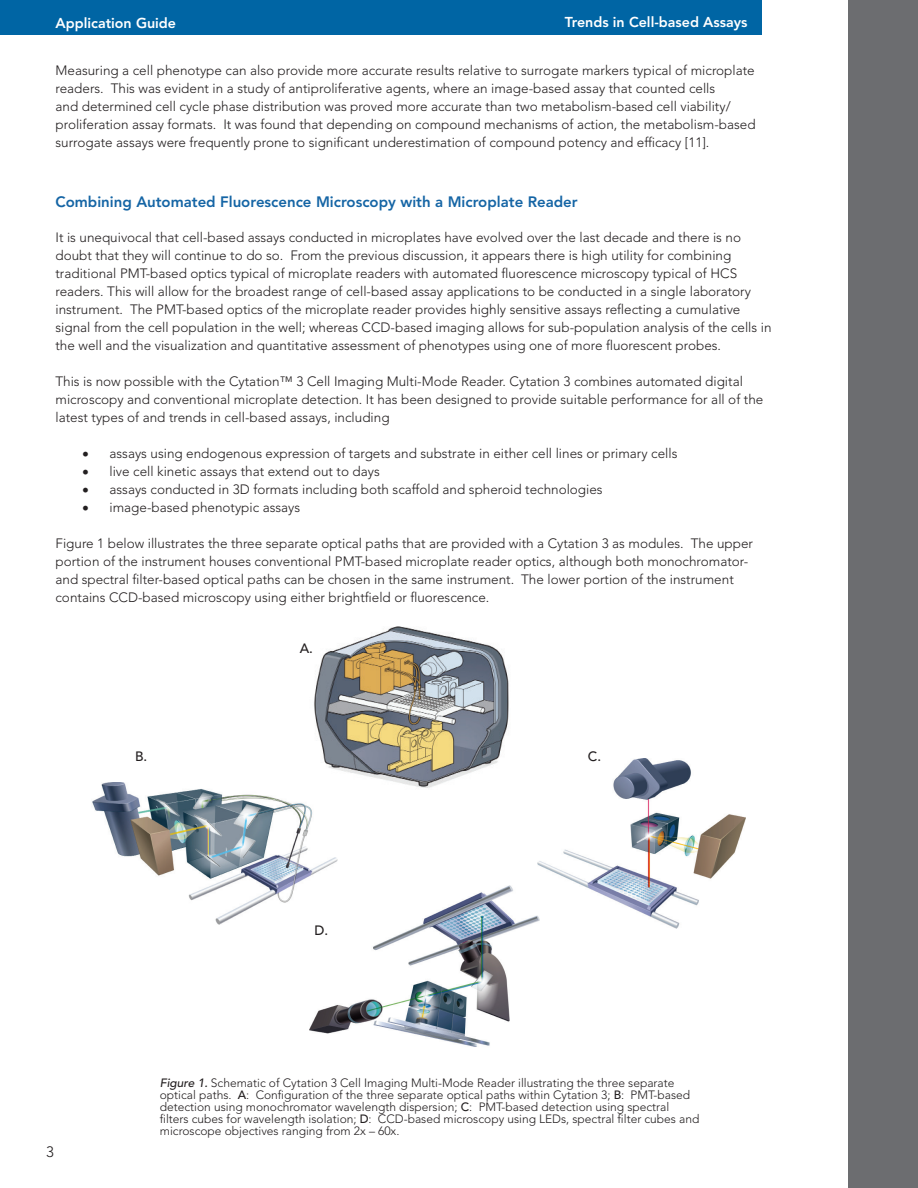
<style>
.page{position:relative;width:918px;height:1188px;background:#fff}
.page>*{position:absolute;margin:0;border:0;box-sizing:border-box;transform-origin:0 0}
.t1{font:800 15px "Avenir LT Std";color:#1565a5}
.t2{font:300 15px "Avenir LT Std";color:#231f20}
.t3{font:800 14.25px "Avenir LT Std";color:#fff}
.t4{font:300 13.5px/18px "Avenir LT Std";color:#231f20}
.t5{font:500 13.5px "Avenir LT Std";color:#231f20}
.t6{font:300 12px/12px "Avenir LT Std";color:#231f20}
.s1{font-weight:500;font-style:italic}
.s2{font-weight:500}
</style>
<div class="page">
<div style="left:848px;top:0;width:70px;height:1188px;background:#6c6d70"></div>
<div style="left:0;top:0;width:762px;height:34px;background:#0065a4"></div>
<img style="left:537px;top:758px;width:208px;height:170px">
<img style="left:314px;top:626px;width:195px;height:162px">
<img style="left:92px;top:783px;width:246px;height:142px">
<img style="left:309px;top:885px;width:231px;height:162px">
<p class="t3" style="left:565px;top:14px;width:184px">Trends in Cell-based Assays</p>
<p class="t3" style="left:56px;top:15px;width:122px">Application Guide</p>
<p class="t4" style="left:56px;top:61px;width:702px">Measuring a cell phenotype can also provide more accurate results relative to surrogate markers typical of microplate readers. This was evident in a study of antiproliferative agents, where an image-based assay that counted cells<br>and determined cell cycle phase distribution was proved more accurate than two metabolism-based cell viability/ proliferation assay formats. It was found that depending on compound mechanisms of action, the metabolism-based surrogate assays were frequently prone to significant underestimation of compound potency and efficacy [11].</p>
<p class="t1" style="left:56px;top:193px;width:524px">Combining Automated Fluorescence Microscopy with a Microplate Reader</p>
<p class="t4" style="left:56px;top:228px;width:718px">It is unequivocal that cell-based assays conducted in microplates have evolved over the last decade and there is no doubt that they will continue to do so. From the previous discussion, it appears there is high utility for combining traditional PMT-based optics typical of microplate readers with automated fluorescence microscopy typical of HCS readers. This will allow for the broadest range of cell-based assay applications to be conducted in a single laboratory instrument. The PMT-based optics of the microplate reader provides highly sensitive assays reflecting a cumulative signal from the cell population in the well; whereas CCD-based imaging allows for sub-population analysis of the cells in the well and the visualization and quantitative assessment of phenotypes using one of more fluorescent probes.</p>
<p class="t4" style="left:56px;top:372px;width:709px">This is now possible with the Cytation™ 3 Cell Imaging Multi-Mode Reader. Cytation 3 combines automated digital microscopy and conventional microplate detection. It has been designed to provide suitable performance for all of the latest types of and trends in cell-based assays, including</p>
<p class="t4" style="left:82px;top:444px;width:596px">• assays using endogenous expression of targets and substrate in either cell lines or primary cells</p>
<p class="t4" style="left:82px;top:462px;width:299px">• live cell kinetic assays that extend out to days</p>
<p class="t4" style="left:82px;top:480px;width:522px">• assays conducted in 3D formats including both scaffold and spheroid technologies</p>
<p class="t4" style="left:82px;top:498px;width:219px">• image-based phenotypic assays</p>
<p class="t4" style="left:56px;top:534px;width:699px">Figure 1 below illustrates the three separate optical paths that are provided with a Cytation 3 as modules. The upper portion of the instrument houses conventional PMT-based microplate reader optics, although both monochromator&shy;and spectral filter-based optical paths can be chosen in the same instrument. The lower portion of the instrument contains CCD-based microscopy using either brightfield or fluorescence.</p>
<p class="t5" style="left:300px;top:641px;width:15px">A.</p>
<p class="t5" style="left:135px;top:748px;width:14px">B.</p>
<p class="t5" style="left:588px;top:749px;width:15px">C.</p>
<p class="t5" style="left:315px;top:922px;width:15px">D.</p>
<p class="t2" style="left:46px;top:1143px;width:9px">3</p>
<p class="t6" style="left:160px;top:1077px;width:541px"><span class="s1">Figure 1.</span> Schematic of Cytation 3 Cell Imaging Multi-Mode Reader illustrating the three separate optical paths. <span class="s2">A</span>: Configuration of the three separate optical paths within Cytation 3; <span class="s2">B</span>: PMT-based detection using monochromator wavelength dispersion; <span class="s2">C</span>: PMT-based detection using spectral filters cubes for wavelength isolation; <span class="s2">D</span>: CCD-based microscopy using LEDs, spectral filter cubes and microscope objectives ranging from 2x – 60x.</p>
</div>
